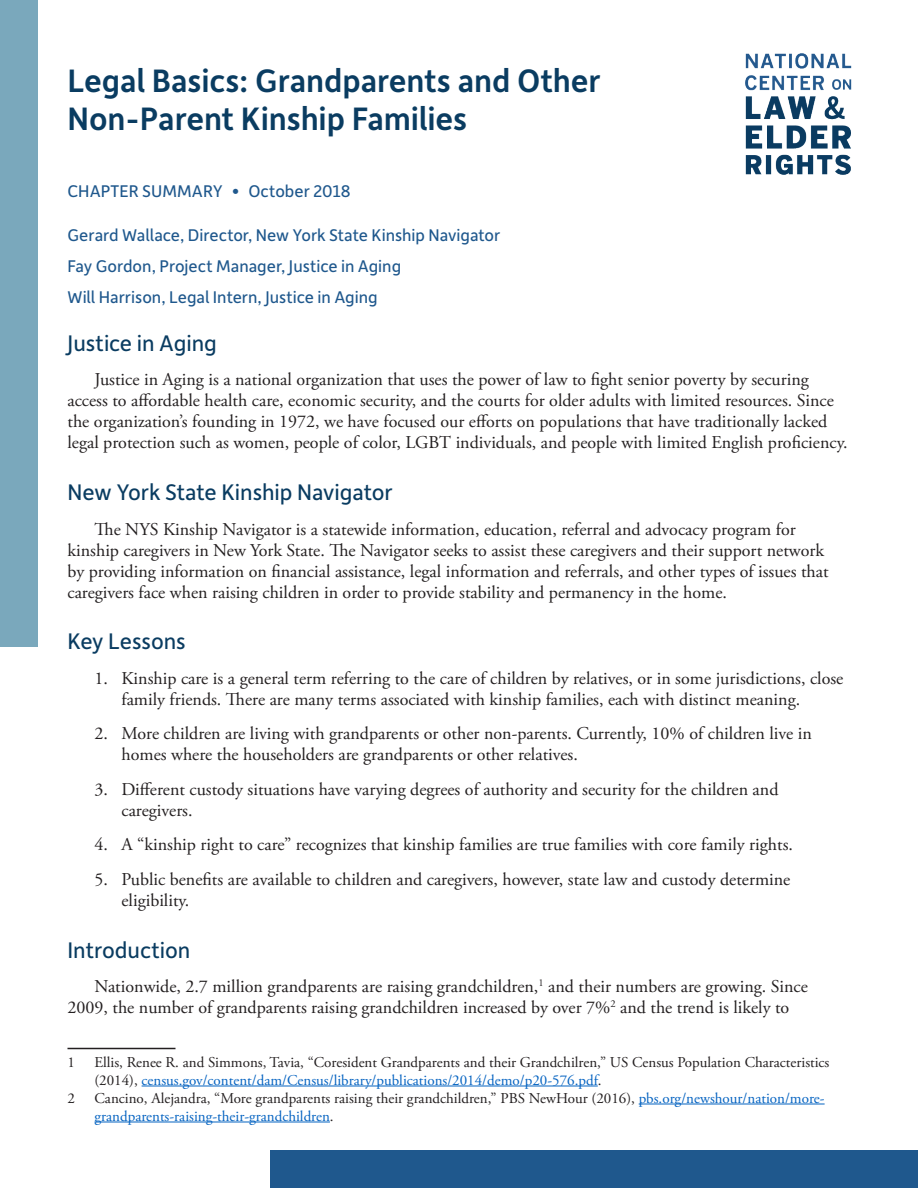
<style>
.page{position:relative;width:918px;height:1188px;background:#fff}
.page>*{position:absolute;margin:0;border:0;box-sizing:border-box;transform-origin:0 0}
.Title_Style{font:500 34.5px/37.5px "Depot New";letter-spacing:-.005em;color:#0a3c61}
.t1{font:24px "Depot New";letter-spacing:-.005em;color:#0a3c61}
.Body_Text{font:18px/21px "Adobe Garamond Pro";color:#231f20}
.Author_Names{font:18px "Depot New";color:#1f588d}
.Endnotes{font:15px/18px "Adobe Garamond Pro";color:#231f20}
.s1{color:#0563c1}
</style>
<div class="page">
<img style="left:745px;top:53px;width:107px;height:122px">
<div style="left:0;top:0;width:38px;height:647px;background:#7aa8bc"></div>
<div style="left:270px;top:1150px;width:648px;height:38px;background:#1f588d"></div>
<hr style="left:68px;top:1048px;width:108px;height:1px;background:#231f20">
<hr style="left:142px;top:1086px;width:456px;height:1px;background:#0563c1">
<hr style="left:639px;top:1104px;width:186px;height:1px;background:#0563c1">
<hr style="left:94px;top:1122px;width:236px;height:1px;background:#0563c1">
<p class="Title_Style" style="left:68px;top:61px;width:535px">Legal Basics: Grandparents and Other<br>Non-Parent Kinship Families</p>
<p class="Author_Names" style="left:68px;top:179px;width:285px">CHAPTER SUMMARY • October 2018</p>
<p class="Author_Names" style="left:67px;top:224px;width:434px">Gerard Wallace, Director, New York State Kinship Navigator</p>
<p class="Author_Names" style="left:67px;top:254px;width:335px">Fay Gordon, Project Manager, Justice in Aging</p>
<p class="Author_Names" style="left:67px;top:285px;width:312px">Will Harrison, Legal Intern, Justice in Aging</p>
<h1 class="t1" style="left:68px;top:327px;width:151px">Justice in Aging</h1>
<p class="Body_Text" style="left:68px;top:370px;width:782px;text-indent:27px">Justice in Aging is a national organization that uses the power of law to fight senior poverty by securing access to affordable health care, economic security, and the courts for older adults with limited resources. Since the organization’s founding in 1972, we have focused our efforts on populations that have traditionally lacked legal protection such as women, people of color, LGBT individuals, and people with limited English proficiency.</p>
<h2 class="t1" style="left:68px;top:476px;width:327px">New York State Kinship Navigator</h2>
<p class="Body_Text" style="left:68px;top:519px;width:763px;text-indent:27px">The NYS Kinship Navigator is a statewide information, education, referral and advocacy program for kinship caregivers in New York State. The Navigator seeks to assist these caregivers and their support network by providing information on financial assistance, legal information and referrals, and other types of issues that caregivers face when raising children in order to provide stability and permanency in the home.</p>
<h3 class="t1" style="left:68px;top:626px;width:120px">Key Lessons</h3>
<p class="Body_Text" style="left:122px;top:668px;width:723px;text-indent:-27px">1. Kinship care is a general term referring to the care of children by relatives, or in some jurisdictions, close family friends. There are many terms associated with kinship families, each with distinct meaning.</p>
<p class="Body_Text" style="left:122px;top:724px;width:692px;text-indent:-27px">2. More children are living with grandparents or other non-parents. Currently, 10% of children live in homes where the householders are grandparents or other relatives.</p>
<p class="Body_Text" style="left:122px;top:779px;width:659px;text-indent:-27px">3. Different custody situations have varying degrees of authority and security for the children and caregivers.</p>
<p class="Body_Text" style="left:94px;top:835px;width:700px">4. A “kinship right to care” recognizes that kinship families are true families with core family rights.</p>
<p class="Body_Text" style="left:122px;top:869px;width:670px;text-indent:-27px">5. Public benefits are available to children and caregivers, however, state law and custody determine eligibility.</p>
<h4 class="t1" style="left:68px;top:934px;width:125px">Introduction</h4>
<p class="Body_Text" style="left:68px;top:977px;width:742px;text-indent:27px">Nationwide, 2.7 million grandparents are raising grandchildren,<sup>1</sup> and their numbers are growing. Since<br>2009, the number of grandparents raising grandchildren increased by over 7%<sup>2</sup> and the trend is likely to</p>
<p class="Endnotes" style="left:68px;top:1053px;width:9px">1</p>
<p class="Endnotes" style="left:94px;top:1053px;width:736px">Ellis, Renee R. and Simmons, Tavia, “Coresident Grandparents and their Grandchilren,” US Census Population Characteristics (2014), <span class="s1">census.gov/content/dam/Census/library/publications/2014/demo/p20-576.pdf</span>.</p>
<p class="Endnotes" style="left:68px;top:1089px;width:9px">2</p>
<p class="Endnotes" style="left:94px;top:1089px;width:732px">Cancino, Alejandra, “More grandparents raising their grandchildren,” PBS NewHour (2016), <span class="s1">pbs.org/newshour/nation/more&shy;grandparents-raising-their-grandchildren</span>.</p>
</div>
